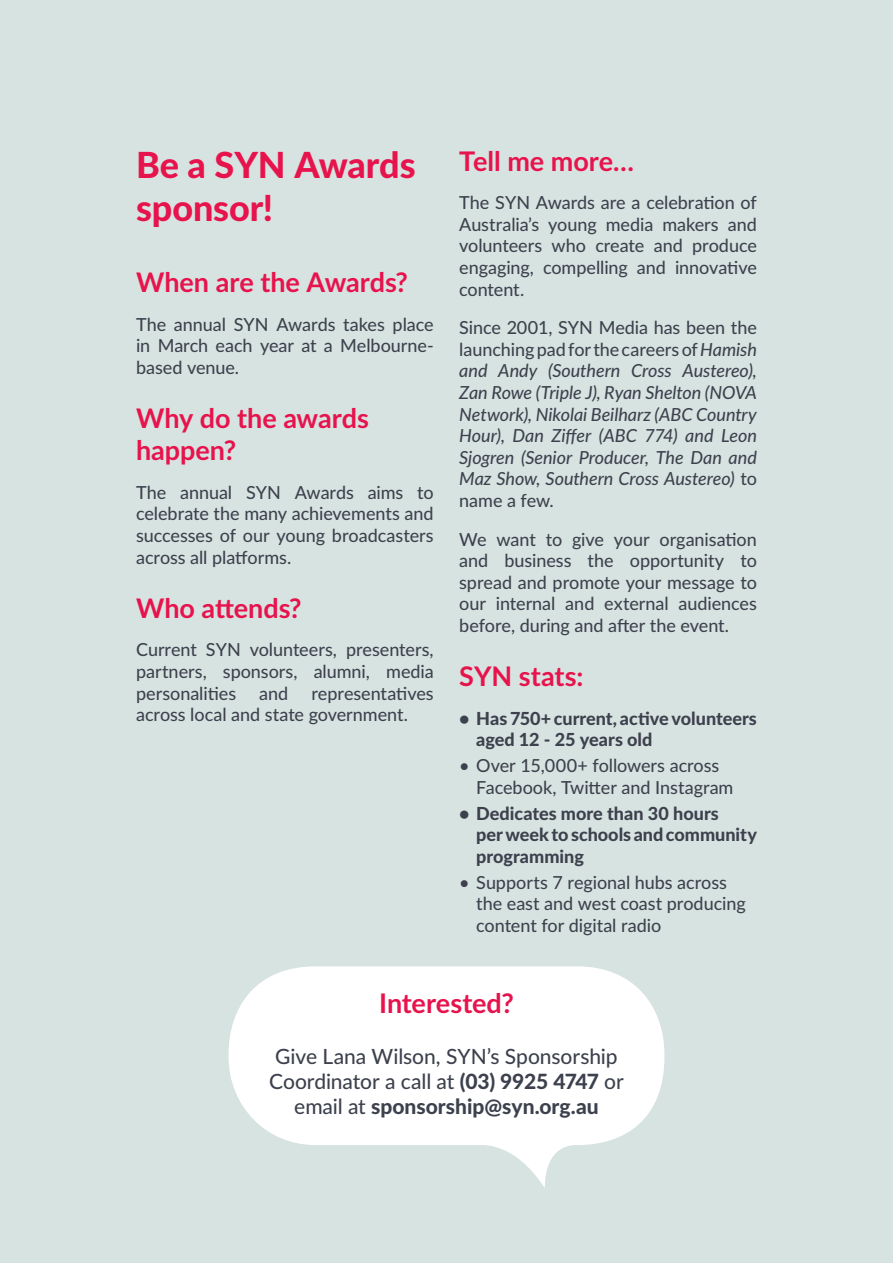
<style>
.page{position:relative;width:893px;height:1263px;background:#d7e3e1}
.page>*{position:absolute;margin:0;border:0;box-sizing:border-box;transform-origin:0 0}
.t1{font:800 36px/43.2px "Lato";letter-spacing:-.005em;color:#e7134d}
.t2{font:700 27px/32.4px "Lato";color:#e7134d}
.t3{font:500 21px/25.2px "Lato";color:#3d414d;text-align:center}
.t4{font:500 18px/21.6px "Lato";letter-spacing:-.005em;color:#3d414d;text-align:justify}
.t5{font:italic 500 18px/21.6px "Lato";letter-spacing:-.005em;color:#3d414d;text-align:justify}
.t6{font:800 18px "Lato";color:#3d414d}
.s1{font-style:normal}
.s2{font-weight:800}
</style>
<div class="page">
<svg style="left:229px;top:966px;width:435px;height:222px"></svg>
<div style="left:242px;top:986px;width:393px;height:142px;background:#fff"></div>
<p class="t1" style="left:136px;top:142px;width:281px">Be a SYN Awards sponsor!</p>
<p class="t2" style="left:136px;top:265px;width:273px">When are the Awards?</p>
<p class="t4" style="left:136px;top:313px;width:299px">The annual SYN Awards takes place in March each year at a Melbourne&shy;based venue.</p>
<p class="t2" style="left:136px;top:401px;width:234px">Why do the awards happen?</p>
<p class="t4" style="left:136px;top:481px;width:299px">The annual SYN Awards aims to celebrate the many achievements and successes of our young broadcasters across all platforms.</p>
<p class="t2" style="left:136px;top:590px;width:167px">Who attends?</p>
<p class="t4" style="left:136px;top:638px;width:299px">Current SYN volunteers, presenters, partners, sponsors, alumni, media personalities</p>
<p class="t4" style="left:259px;top:681px;width:31px">and</p>
<p class="t4" style="left:136px;top:681px;width:299px;text-indent:175px">representatives across local and state government.</p>
<p class="t2" style="left:459px;top:143px;width:176px">Tell me more…</p>
<p class="t4" style="left:459px;top:191px;width:299px">The SYN Awards are a celebration of Australia’s young media makers and volunteers who create and produce engaging, compelling and innovative content.</p>
<p class="t5" style="left:459px;top:316px;width:299px"><span class="s1">Since 2001, SYN Media has been the launching pad for the careers of</span> Hamish and Andy (Southern Cross Austereo), Zan Rowe (Triple J), Ryan Shelton (NOVA Network), Nikolai Beilharz (ABC Country Hour), Dan Ziffer (ABC 774) and Leon Sjogren (Senior Producer, The Dan and Maz Show, Southern Cross Austereo) <span class="s1">to name a few.</span></p>
<p class="t4" style="left:459px;top:527px;width:299px">We want to give your organisation and business the opportunity to spread and promote your message to our internal and external audiences before, during and after the event.</p>
<p class="t2" style="left:459px;top:659px;width:126px">SYN stats:</p>
<p class="t6" style="left:459px;top:705px;width:299px">• Has 750+ current, active volunteers</p>
<p class="t6" style="left:476px;top:726px;width:178px">aged 12 - 25 years old</p>
<p class="t4" style="left:459px;top:754px;width:261px">• Over 15,000+ followers across</p>
<p class="t4" style="left:476px;top:776px;width:259px">Facebook, Twitter and Instagram</p>
<p class="t6" style="left:459px;top:800px;width:261px">• Dedicates more than 30 hours</p>
<p class="t6" style="left:476px;top:821px;width:282px">per week toschools andcommunity</p>
<p class="t6" style="left:476px;top:843px;width:109px">programming</p>
<p class="t4" style="left:459px;top:870px;width:269px">• Supports 7 regional hubs across</p>
<p class="t4" style="left:476px;top:892px;width:271px">the east and west coast producing</p>
<p class="t4" style="left:476px;top:914px;width:187px">content for digital radio</p>
<p class="t2" style="left:379px;top:985px;width:136px">Interested?</p>
<p class="t3" style="left:269px;top:1042px;width:356px">Give Lana Wilson, SYN’s Sponsorship<br>Coordinator a call at <span class="s2">(03) 9925 4747</span> or email at <span class="s2">sponsorship@syn.org.au</span></p>
</div>
